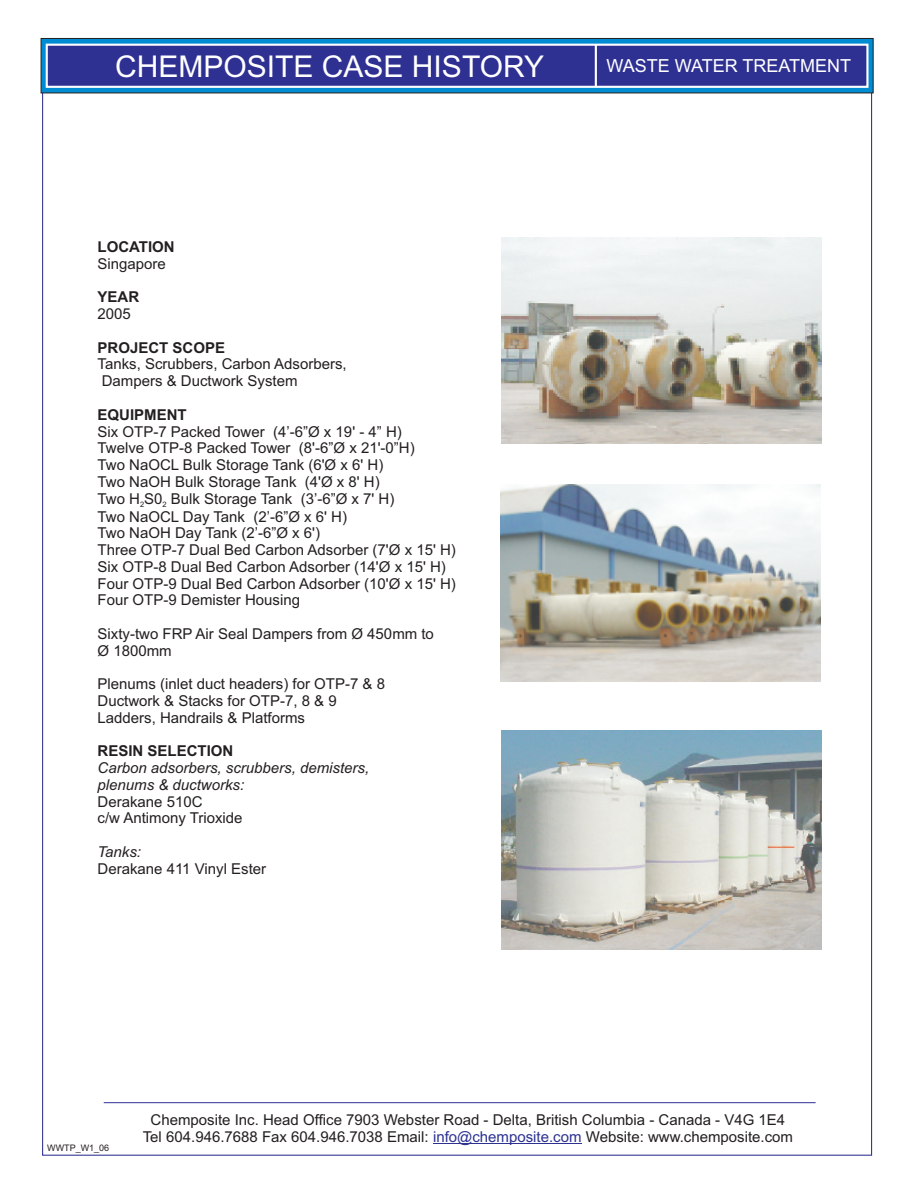
<style>
.page{position:relative;width:918px;height:1188px;background:#fff}
.page>*{position:absolute;margin:0;border:0;box-sizing:border-box;transform-origin:0 0}
.t1{font:30px "Arial";color:#fff}
.t2{font:18px "Arial";color:#fff}
.t3{font:15px/16.8px "Arial";color:#231f20}
.t4{font:italic 15px/16.8px "Arial";color:#231f20}
.t5{font:700 15px "Arial";color:#231f20}
.t6{font:9px "Arial";color:#231f20}
.t7{font:7.5px "Arial";color:#231f20}
.s1{color:#2d3291}
</style>
<div class="page">
<svg style="left:41px;top:38px;width:832px;height:55px;background:#0679b4"></svg>
<svg style="left:45px;top:43px;width:825px;height:46px;background:#40479f"></svg>
<hr style="left:595px;top:45px;width:2px;height:42px;background:#fff">
<hr style="left:104px;top:1102px;width:712px;height:1px;background:#2e3092">
<hr style="left:433px;top:1143px;width:149px;height:1px;background:#2d3291">
<img style="left:501px;top:238px;width:321px;height:206px">
<img style="left:501px;top:731px;width:321px;height:218px">
<img style="left:501px;top:485px;width:319px;height:196px">
<h1 class="t1" style="left:115px;top:56px;width:430px">CHEMPOSITE CASE HISTORY</h1>
<p class="t2" style="left:607px;top:59px;width:246px">WASTE WATER TREATMENT</p>
<p class="t5" style="left:98px;top:241px;width:79px">LOCATION</p>
<p class="t3" style="left:98px;top:257px;width:70px">Singapore</p>
<p class="t5" style="left:98px;top:292px;width:43px">YEAR</p>
<p class="t3" style="left:98px;top:307px;width:35px">2005</p>
<p class="t5" style="left:98px;top:342px;width:129px">PROJECT SCOPE</p>
<p class="t3" style="left:98px;top:357px;width:251px">Tanks, Scrubbers, Carbon Adsorbers,<br>Dampers &amp; Ductwork System</p>
<p class="t5" style="left:98px;top:409px;width:91px">EQUIPMENT</p>
<p class="t3" style="left:98px;top:424px;width:319px">Six OTP-7 Packed Tower (4’-6”Ø x 19' - 4” H)<br>Twelve OTP-8 Packed Tower (8'-6”Ø x 21'-0”H)<br>Two NaOCL Bulk Storage Tank (6'Ø x 6' H)<br>Two NaOH Bulk Storage Tank (4'Ø x 8' H)<br>Two H S0 Bulk Storage Tank (3’-6”Ø x 7' H)</p>
<p class="t7" style="left:140px;top:501px;width:6px">2</p>
<p class="t7" style="left:163px;top:501px;width:6px">2</p>
<p class="t3" style="left:98px;top:509px;width:360px">Two NaOCL Day Tank (2’-6”Ø x 6' H)<br>Two NaOH Day Tank (2’-6”Ø x 6')<br>Three OTP-7 Dual Bed Carbon Adsorber (7'Ø x 15' H)<br>Six OTP-8 Dual Bed Carbon Adsorber (14'Ø x 15' H)<br>Four OTP-9 Dual Bed Carbon Adsorber (10'Ø x 15' H)<br>Four OTP-9 Demister Housing</p>
<p class="t3" style="left:98px;top:627px;width:338px">Sixty-two FRP Air Seal Dampers from Ø 450mm to<br>Ø 1800mm</p>
<p class="t3" style="left:98px;top:677px;width:289px">Plenums (inlet duct headers) for OTP-7 &amp; 8<br>Ductwork &amp; Stacks for OTP-7, 8 &amp; 9<br>Ladders, Handrails &amp; Platforms</p>
<p class="t5" style="left:98px;top:745px;width:137px">RESIN SELECTION</p>
<p class="t4" style="left:98px;top:761px;width:273px">Carbon adsorbers, scrubbers, demisters, plenums &amp; ductworks:</p>
<p class="t3" style="left:98px;top:794px;width:147px">Derakane 510C<br>c/w Antimony Trioxide</p>
<p class="t4" style="left:98px;top:845px;width:45px">Tanks:</p>
<p class="t3" style="left:98px;top:861px;width:170px">Derakane 411 Vinyl Ester</p>
<p class="t6" style="left:47px;top:1145px;width:64px">WWTP_W1_06</p>
<p class="t3" style="left:143px;top:1113px;width:652px;text-align:center">Chemposite Inc. Head Office 7903 Webster Road - Delta, British Columbia - Canada - V4G 1E4<br>Tel 604.946.7688 Fax 604.946.7038 Email: <span class="s1">info@chemposite.com</span> Website: www.chemposite.com</p>
</div>
